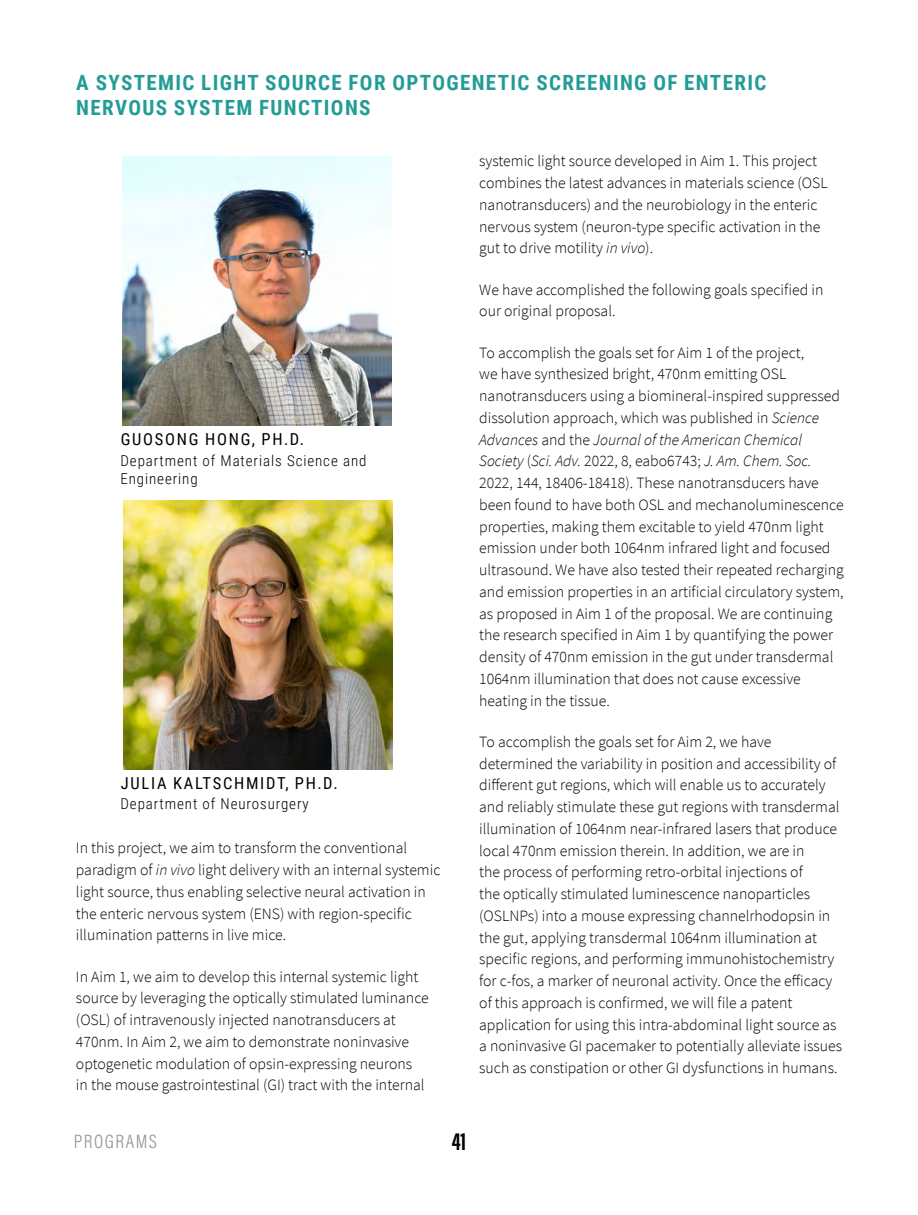
<style>
.page{position:relative;width:918px;height:1215px;background:#fff}
.page>*{position:absolute;margin:0;border:0;box-sizing:border-box;transform-origin:0 0}
.t1{font:25.5px "Acumin Variable Concept";color:#000}
.t2{font:700 21px/25.5px "Roboto Condensed";letter-spacing:.065em;color:#239c96}
.t3{font:19.5px "Acumin Variable Concept";color:#939598}
.t4{font:16.5px "Roboto Condensed";letter-spacing:.105em;color:#000}
.t5{font:300 15.75px/21.8px "Source Sans Pro";color:#000}
.t6{font:300 15px/18px "Roboto Condensed";letter-spacing:.06em;color:#000}
.s1{font-style:italic}
</style>
<div class="page">
<img style="left:123px;top:157px;width:269px;height:269px">
<img style="left:124px;top:501px;width:269px;height:269px">
<h2 class="t2" style="left:76px;top:69px;width:692px">A SYSTEMIC LIGHT SOURCE FOR OPTOGENETIC SCREENING OF ENTERIC<br>NERVOUS SYSTEM FUNCTIONS</h2>
<p class="t4" style="left:121px;top:428px;width:185px">GUOSONG HONG, PH.D.</p>
<p class="t6" style="left:120px;top:451px;width:247px">Department of Materials Science and<br>Engineering</p>
<p class="t4" style="left:121px;top:772px;width:218px">JULIA KALTSCHMIDT, PH.D.</p>
<p class="t6" style="left:120px;top:794px;width:190px">Department of Neurosurgery</p>
<p class="t5" style="left:76px;top:837px;width:366px">In this project, we aim to transform the conventional paradigm of <span class="s1">in vivo</span> light delivery with an internal systemic light source, thus enabling selective neural activation in the enteric nervous system (ENS) with region-specific illumination patterns in live mice.</p>
<p class="t5" style="left:76px;top:965px;width:354px">In Aim 1, we aim to develop this internal systemic light source by leveraging the optically stimulated luminance (OSL) of intravenously injected nanotransducers at 470nm. In Aim 2, we aim to demonstrate noninvasive optogenetic modulation of opsin-expressing neurons<br>in the mouse gastrointestinal (GI) tract with the internal</p>
<p class="t5" style="left:479px;top:150px;width:350px">systemic light source developed in Aim 1. This project combines the latest advances in materials science (OSL nanotransducers) and the neurobiology in the enteric nervous system (neuron-type specific activation in the gut to drive motility <span class="s1">in vivo</span>).</p>
<p class="t5" style="left:479px;top:279px;width:346px">We have accomplished the following goals specified in our original proposal.</p>
<p class="t5" style="left:479px;top:342px;width:366px">To accomplish the goals set for Aim 1 of the project,<br>we have synthesized bright, 470nm emitting OSL nanotransducers using a biomineral-inspired suppressed dissolution approach, which was published in <span class="s1">Science Advances</span> and the <span class="s1">Journal of the American Chemical Society</span> (<span class="s1">Sci. Adv.</span> 2022, 8, eabo6743; <span class="s1">J. Am. Chem. Soc.<br></span>2022, 144, 18406-18418). These nanotransducers have been found to have both OSL and mechanoluminescence properties, making them excitable to yield 470nm light emission under both 1064nm infrared light and focused ultrasound. We have also tested their repeated recharging and emission properties in an artificial circulatory system, as proposed in Aim 1 of the proposal. We are continuing the research specified in Aim 1 by quantifying the power density of 470nm emission in the gut under transdermal 1064nm illumination that does not cause excessive heating in the tissue.</p>
<p class="t5" style="left:479px;top:731px;width:364px">To accomplish the goals set for Aim 2, we have determined the variability in position and accessibility of different gut regions, which will enable us to accurately and reliably stimulate these gut regions with transdermal illumination of 1064nm near-infrared lasers that produce local 470nm emission therein. In addition, we are in<br>the process of performing retro-orbital injections of<br>the optically stimulated luminescence nanoparticles (OSLNPs) into a mouse expressing channelrhodopsin in the gut, applying transdermal 1064nm illumination at specific regions, and performing immunohistochemistry for c-fos, a marker of neuronal activity. Once the efficacy of this approach is confirmed, we will file a patent application for using this intra-abdominal light source as a noninvasive GI pacemaker to potentially alleviate issues such as constipation or other GI dysfunctions in humans.</p>
<p class="t3" style="left:74px;top:1128px;width:84px">PROGRA MS</p>
<h1 class="t1" style="left:452px;top:1124px;width:16px">41</h1>
</div>
